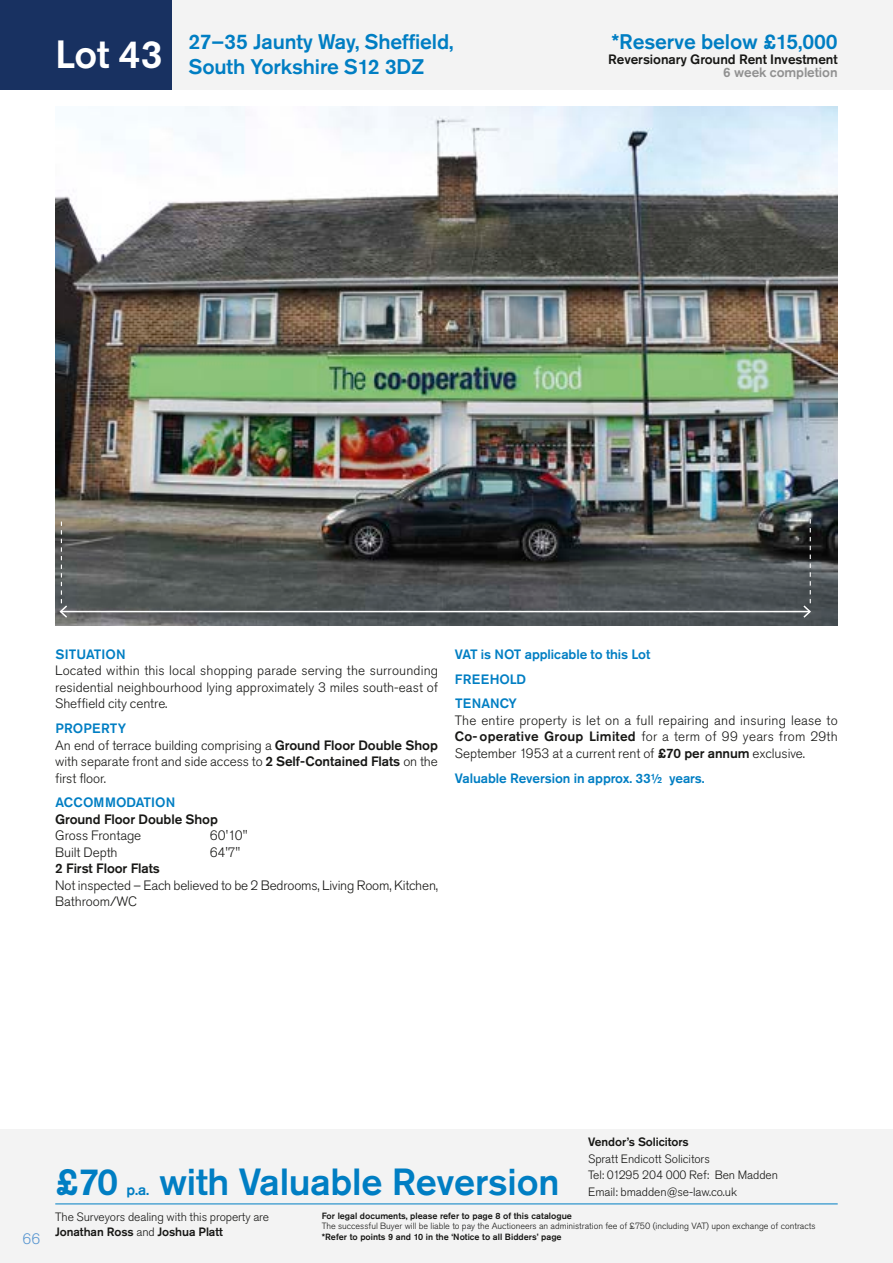
<style>
.page{position:relative;width:893px;height:1263px;background:#fff}
.page>*{position:absolute;margin:0;border:0;box-sizing:border-box;transform-origin:0 0}
.t1{font:500 39px "Akzidenz Grotesk Pro";color:#fff}
.t2{font:500 37.5px "Akzidenz Grotesk Pro";letter-spacing:-.005em;color:#007ec3}
.t3{font:500 21px/25.2px "Akzidenz Grotesk Pro";letter-spacing:-.005em;color:#007ec3}
.t4{font:500 15px "Akzidenz Grotesk Pro";color:#007ec3}
.t5{font:300 15px "Akzidenz Grotesk Pro";color:#5795d0}
.t6{font:300 13.5px/16.5px "Akzidenz Grotesk Pro";letter-spacing:-.005em;color:#171715;text-align:justify}
.t7{font:500 13.5px/24.8px "Akzidenz Grotesk Pro";letter-spacing:-.005em;color:#007ec3}
.t8{font:500 13.5px "Akzidenz Grotesk Pro";letter-spacing:-.005em;color:#171715}
.t9{font:500 13.5px "Akzidenz Grotesk Pro";letter-spacing:-.005em;color:#919191}
.t10{font:300 12px/15px "Akzidenz Grotesk Pro";letter-spacing:-.005em;color:#171715}
.t11{font:500 12px "Akzidenz Grotesk Pro";letter-spacing:-.005em;color:#171715}
.t12{font:300 9px "Akzidenz Grotesk Pro";color:#171715}
.t13{font:500 9px "Akzidenz Grotesk Pro";color:#171715}
.s1{font-weight:500;color:#007ec3}
.s2{font-weight:500}
</style>
<div class="page">
<div style="left:0;top:1129px;width:893px;height:134px;background:#f3f3f3"></div>
<div style="left:0;top:0;width:893px;height:89px;background:#f3f3f3"></div>
<div style="left:0;top:0;width:171px;height:89px;background:#183161"></div>
<hr style="left:55px;top:1203px;width:783px;height:1px;background:#007ec3">
<img style="left:55px;top:106px;width:783px;height:520px">
<hr style="left:61px;top:611px;width:749px;height:1px;background:#fff">
<svg style="left:58px;top:522px;width:11px;height:97px"></svg>
<svg style="left:802px;top:519px;width:10px;height:100px"></svg>
<h1 class="t1" style="left:55px;top:29px;width:109px">Lot 43</h1>
<h3 class="t3" style="left:189px;top:29px;width:267px">27–35 Jaunty Way, Sheffield,<br>South Yorkshire S12 3DZ</h3>
<h3 class="t3" style="left:611px;top:29px;width:228px">*Reserve below £15,000</h3>
<p class="t8" style="left:608px;top:50px;width:231px">Reversionary Ground Rent Investment</p>
<p class="t9" style="left:723px;top:64px;width:116px">6 week completion</p>
<p class="t7" style="left:55px;top:642px;width:72px">SITUATION</p>
<p class="t6" style="left:55px;top:662px;width:384px">Located within this local shopping parade serving the surrounding residential neighbourhood lying approximately 3 miles south-east of Sheffield city centre.</p>
<p class="t6" style="left:55px;top:720px;width:384px;text-align:left"><span class="s1">PROPERTY<br></span>An end of terrace building comprising a <span class="s2">Ground Floor Double Shop </span>with separate front and side access to <span class="s2">2 Self-Contained Flats</span> on the first floor.</p>
<p class="t7" style="left:55px;top:790px;width:121px">ACCOMMODATION</p>
<p class="t8" style="left:55px;top:810px;width:164px">Ground Floor Double Shop</p>
<p class="t6" style="left:55px;top:827px;width:88px">Gross Frontage</p>
<p class="t6" style="left:210px;top:827px;width:39px">60'10"</p>
<p class="t6" style="left:55px;top:844px;width:64px">Built Depth</p>
<p class="t6" style="left:210px;top:844px;width:32px">64'7"</p>
<p class="t8" style="left:55px;top:860px;width:106px">2 First Floor Flats</p>
<p class="t6" style="left:55px;top:877px;width:384px">Not inspected – Each believed to be 2 Bedrooms, Living Room, Kitchen,<br>Bathroom/WC</p>
<p class="t7" style="left:455px;top:642px;width:197px">VAT is NOT applicable to this Lot<br>FREEHOLD<br>TENANCY</p>
<p class="t6" style="left:455px;top:712px;width:384px">The entire property is let on a full repairing and insuring lease to <span class="s2">Co- operative Group Limited</span> for a term of 99 years from 29th September 1953 at a current rent of <span class="s2">£70 per annum</span> exclusive.</p>
<p class="t7" style="left:455px;top:765px;width:251px">Valuable Reversion in approx. 33½ years.</p>
<p class="t5" style="left:22px;top:1229px;width:19px">66</p>
<h2 class="t2" style="left:55px;top:1158px;width:64px">£70</h2>
<p class="t4" style="left:126px;top:1180px;width:24px">p.a.</p>
<h2 class="t2" style="left:159px;top:1158px;width:402px">with Valuable Reversion</h2>
<p class="t11" style="left:588px;top:1134px;width:102px">Vendor’s Solicitors</p>
<p class="t10" style="left:588px;top:1150px;width:191px;line-height:16.5px">Spratt Endicott Solicitors<br>Tel: 01295 204 000 Ref: Ben Madden</p>
<p class="t10" style="left:588px;top:1184px;width:150px">Email: bmadden@se-law.co.uk</p>
<p class="t10" style="left:55px;top:1209px;width:215px">The Surveyors dealing with this property are<br><span class="s2">Jonathan Ross</span> and <span class="s2">Joshua Platt</span></p>
<p class="t13" style="left:322px;top:1209px;width:252px">For legal documents, please refer to page 8 of this catalogue</p>
<p class="t12" style="left:322px;top:1220px;width:495px">The successful Buyer will be liable to pay the Auctioneers an administration fee of £750 (including VAT) upon exchange of contracts</p>
<p class="t13" style="left:322px;top:1230px;width:241px">*Refer to points 9 and 10 in the ‘Notice to all Bidders’ page</p>
</div>
